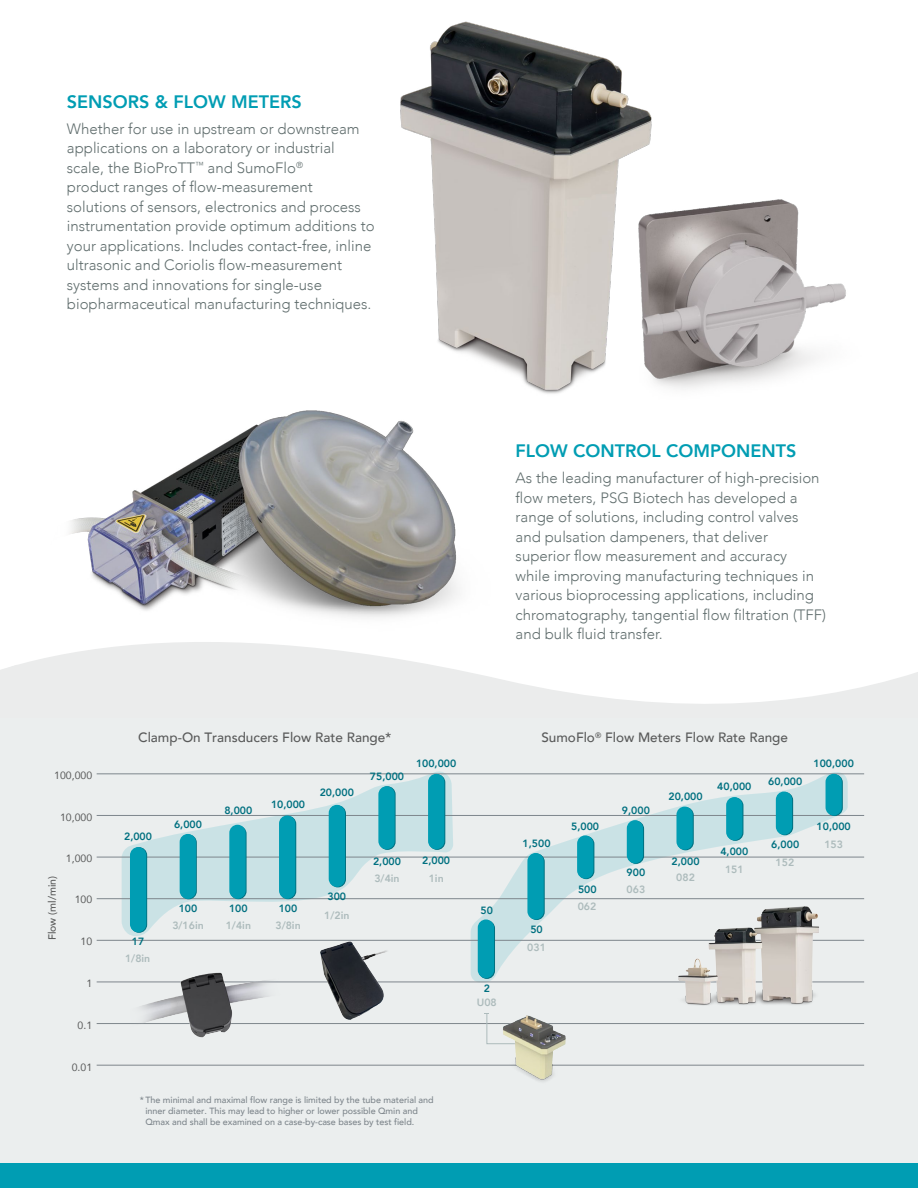
<style>
.page{position:relative;width:918px;height:1188px;background:#fff}
.page>*{position:absolute;margin:0;border:0;box-sizing:border-box;transform-origin:0 0}
.t1{font:800 18px "Avenir";color:#009db3}
.t2{font:300 15px/19.5px "Avenir";color:#616e6e}
.t3{font:500 13.5px "Avenir";color:#595a5a}
.t4{font:800 10.5px "Avenir";color:#007080}
.t5{font:800 10.5px "Avenir";color:#adbbbc}
.t6{font:10.5px "Avenir";color:#595a5a}
.t7{font:500 10.5px "Avenir";color:#595a5a}
.t8{font:500 9px/10.8px "Avenir";letter-spacing:-.005em;color:#7e868c}
</style>
<div class="page">
<svg style="left:0;top:669px;width:918px;height:49px;fill:#ebecec"></svg>
<div style="left:0;top:718px;width:918px;height:444px;background:#ebeeee"></div>
<hr style="left:97px;top:1065px;width:767px;height:1px;background:#7e868c">
<svg style="left:471px;top:772px;width:377px;height:210px"></svg>
<svg style="left:122px;top:771px;width:331px;height:164px"></svg>
<hr style="left:97px;top:1023px;width:767px;height:1px;background:#7e868c">
<hr style="left:97px;top:982px;width:767px;height:1px;background:#7e868c">
<hr style="left:97px;top:940px;width:767px;height:1px;background:#7e868c">
<hr style="left:97px;top:898px;width:767px;height:1px;background:#7e868c">
<hr style="left:97px;top:857px;width:767px;height:1px;background:#7e868c">
<hr style="left:97px;top:815px;width:767px;height:1px;background:#7e868c">
<hr style="left:97px;top:774px;width:767px;height:1px;background:#7e868c">
<svg style="left:131px;top:847px;width:16px;height:86px"></svg>
<div style="left:130px;top:847px;width:16px;height:85px;background:#009db3;border-radius:8px"></div>
<svg style="left:181px;top:835px;width:16px;height:64px"></svg>
<svg style="left:230px;top:826px;width:17px;height:73px"></svg>
<div style="left:180px;top:834px;width:16px;height:65px;background:#009db3;border-radius:8px"></div>
<div style="left:229px;top:825px;width:17px;height:74px;background:#009db3;border-radius:8px"></div>
<svg style="left:280px;top:816px;width:16px;height:83px"></svg>
<div style="left:279px;top:815px;width:16px;height:84px;background:#009db3;border-radius:8px"></div>
<svg style="left:330px;top:805px;width:16px;height:82px"></svg>
<div style="left:329px;top:805px;width:16px;height:82px;background:#009db3;border-radius:8px"></div>
<svg style="left:379px;top:786px;width:17px;height:64px"></svg>
<div style="left:378px;top:786px;width:17px;height:63px;background:#009db3;border-radius:8px"></div>
<svg style="left:429px;top:774px;width:16px;height:76px"></svg>
<div style="left:428px;top:774px;width:16px;height:75px;background:#009db3;border-radius:8px"></div>
<svg style="left:479px;top:920px;width:16px;height:59px"></svg>
<div style="left:478px;top:919px;width:16px;height:59px;background:#009db3;border-radius:8px"></div>
<svg style="left:528px;top:854px;width:17px;height:66px"></svg>
<svg style="left:578px;top:836px;width:16px;height:43px"></svg>
<svg style="left:628px;top:821px;width:16px;height:43px"></svg>
<svg style="left:677px;top:807px;width:17px;height:43px"></svg>
<svg style="left:727px;top:798px;width:16px;height:43px"></svg>
<svg style="left:777px;top:792px;width:16px;height:43px"></svg>
<svg style="left:827px;top:774px;width:16px;height:42px"></svg>
<div style="left:527px;top:853px;width:17px;height:66px;background:#009db3;border-radius:8px"></div>
<div style="left:577px;top:835px;width:16px;height:44px;background:#009db3;border-radius:8px"></div>
<div style="left:627px;top:820px;width:16px;height:43px;background:#009db3;border-radius:8px"></div>
<div style="left:676px;top:807px;width:17px;height:43px;background:#009db3;border-radius:8px"></div>
<div style="left:726px;top:797px;width:16px;height:43px;background:#009db3;border-radius:8px"></div>
<div style="left:776px;top:792px;width:16px;height:43px;background:#009db3;border-radius:8px"></div>
<div style="left:826px;top:774px;width:16px;height:41px;background:#009db3;border-radius:8px"></div>
<img style="left:670px;top:902px;width:156px;height:104px">
<img style="left:131px;top:929px;width:151px;height:137px">
<img style="left:320px;top:933px;width:73px;height:86px">
<img style="left:467px;top:1013px;width:129px;height:69px">
<img style="left:400px;top:21px;width:252px;height:317px">
<img style="left:583px;top:187px;width:263px;height:202px">
<div style="left:0;top:1163px;width:918px;height:25px;background:#009db3"></div>
<img style="left:3px;top:338px;width:602px;height:342px">
<p class="t1" style="left:67px;top:87px;width:236px">SENSORS &amp; FLOW METERS</p>
<p class="t2" style="left:67px;top:119px;width:309px">Whether for use in upstream or downstream applications on a laboratory or industrial scale, the BioProTT<sup>™</sup> and SumoFlo<sup>®<br></sup>product ranges of flow-measurement solutions of sensors, electronics and process instrumentation provide optimum additions to your applications. Includes contact-free, inline ultrasonic and Coriolis flow-measurement systems and innovations for single-use biopharmaceutical manufacturing techniques.</p>
<p class="t1" style="left:516px;top:437px;width:282px">FLOW CONTROL COMPONENTS</p>
<p class="t2" style="left:516px;top:468px;width:312px">As the leading manufacturer of high-precision flow meters, PSG Biotech has developed a range of solutions, including control valves and pulsation dampeners, that deliver superior flow measurement and accuracy<br>while improving manufacturing techniques in various bioprocessing applications, including chromatography, tangential flow filtration (TFF) and bulk fluid transfer.</p>
<p class="t6" style="left:54px;top:767px;width:39px">100,000</p>
<p class="t6" style="left:60px;top:808px;width:34px">10,000</p>
<p class="t6" style="left:66px;top:850px;width:28px">1,000</p>
<p class="t6" style="left:75px;top:891px;width:19px">100</p>
<p class="t6" style="left:81px;top:933px;width:13px">10</p>
<p class="t6" style="left:86px;top:975px;width:7px">1</p>
<p class="t6" style="left:78px;top:1017px;width:16px">0.1</p>
<p class="t6" style="left:72px;top:1059px;width:22px">0.01</p>
<p class="t7" style="left:43px;top:940px;width:66px;rotate:-90deg">Flow (ml/min)</p>
<p class="t3" style="left:138px;top:726px;width:255px">Clamp-On Transducers Flow Rate Range*</p>
<p class="t3" style="left:541px;top:726px;width:248px">SumoFlo<sup>®</sup> Flow Meters Flow Rate Range</p>
<p class="t4" style="left:124px;top:828px;width:29px">2,000</p>
<p class="t4" style="left:132px;top:933px;width:14px">17</p>
<p class="t5" style="left:125px;top:951px;width:27px">1/8in</p>
<p class="t4" style="left:174px;top:816px;width:29px">6,000</p>
<p class="t4" style="left:224px;top:802px;width:29px">8,000</p>
<p class="t4" style="left:271px;top:796px;width:36px">10,000</p>
<p class="t4" style="left:320px;top:785px;width:36px">20,000</p>
<p class="t4" style="left:179px;top:900px;width:20px">100</p>
<p class="t4" style="left:229px;top:900px;width:20px">100</p>
<p class="t4" style="left:279px;top:900px;width:20px">100</p>
<p class="t5" style="left:172px;top:918px;width:33px">3/16in</p>
<p class="t5" style="left:226px;top:918px;width:27px">1/4in</p>
<p class="t5" style="left:275px;top:918px;width:27px">3/8in</p>
<p class="t4" style="left:328px;top:889px;width:20px">300</p>
<p class="t5" style="left:324px;top:908px;width:27px">1/2in</p>
<p class="t4" style="left:370px;top:769px;width:36px">75,000</p>
<p class="t4" style="left:416px;top:755px;width:42px">100,000</p>
<p class="t4" style="left:373px;top:853px;width:29px">2,000</p>
<p class="t4" style="left:422px;top:852px;width:29px">2,000</p>
<p class="t5" style="left:374px;top:870px;width:27px">3/4in</p>
<p class="t5" style="left:429px;top:870px;width:16px">1in</p>
<p class="t4" style="left:481px;top:902px;width:14px">50</p>
<p class="t4" style="left:484px;top:980px;width:8px">2</p>
<p class="t5" style="left:477px;top:994px;width:22px">U08</p>
<p class="t4" style="left:523px;top:835px;width:29px">1,500</p>
<p class="t4" style="left:530px;top:921px;width:14px">50</p>
<p class="t5" style="left:527px;top:940px;width:20px">031</p>
<p class="t4" style="left:571px;top:818px;width:29px">5,000</p>
<p class="t4" style="left:578px;top:881px;width:20px">500</p>
<p class="t5" style="left:578px;top:899px;width:20px">062</p>
<p class="t4" style="left:622px;top:802px;width:29px">9,000</p>
<p class="t4" style="left:627px;top:864px;width:20px">900</p>
<p class="t5" style="left:627px;top:881px;width:20px">063</p>
<p class="t4" style="left:669px;top:788px;width:36px">20,000</p>
<p class="t4" style="left:717px;top:778px;width:36px">40,000</p>
<p class="t4" style="left:672px;top:853px;width:29px">2,000</p>
<p class="t5" style="left:676px;top:869px;width:20px">082</p>
<p class="t4" style="left:720px;top:843px;width:29px">4,000</p>
<p class="t5" style="left:725px;top:861px;width:20px">151</p>
<p class="t4" style="left:768px;top:773px;width:36px">60,000</p>
<p class="t4" style="left:771px;top:836px;width:29px">6,000</p>
<p class="t5" style="left:776px;top:854px;width:20px">152</p>
<p class="t4" style="left:813px;top:755px;width:42px">100,000</p>
<p class="t4" style="left:817px;top:818px;width:36px">10,000</p>
<p class="t5" style="left:824px;top:836px;width:20px">153</p>
<p class="t8" style="left:145px;top:1094px;width:290px;text-indent:-6px">*The minimal and maximal flow range is limited by the tube material and inner diameter. This may lead to higher or lower possible Qmin and<br>Qmax and shall be examined on a case-by-case bases by test field.</p>
</div>
